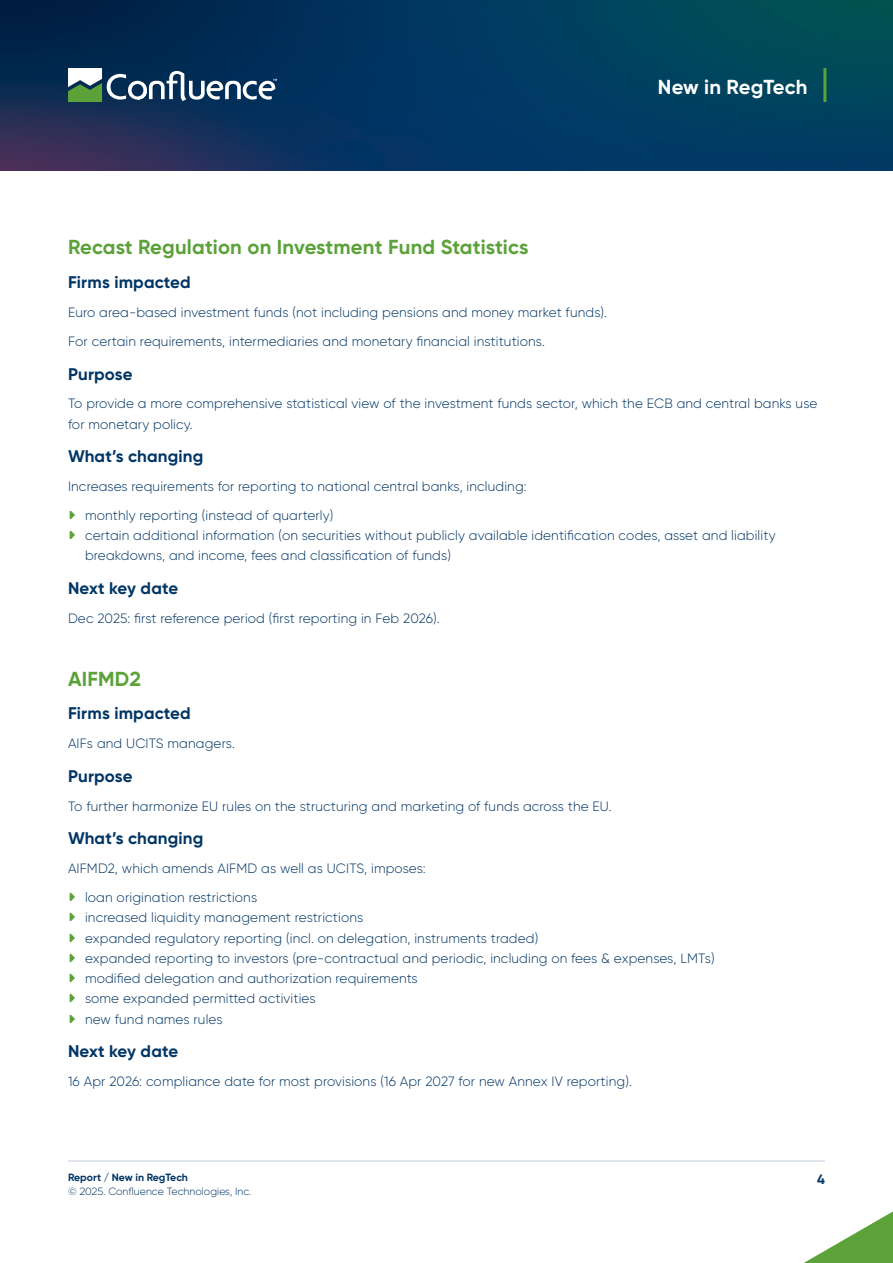
<style>
.page{position:relative;width:893px;height:1263px;background:#fff}
.page>*{position:absolute;margin:0;border:0;box-sizing:border-box;transform-origin:0 0}
.t1{font:700 20.25px "Gilroy";letter-spacing:.01em;color:#5ba239}
.t2{font:700 20.25px "Gilroy";letter-spacing:.005em;color:#fff}
.t3{font:700 16.8px "Gilroy";letter-spacing:.01em;color:#003564}
.t4{font:300 13.5px/20.2px "Gilroy";letter-spacing:.01em;color:#003564}
.t5{font:700 13.5px "Gilroy";color:#003564}
.t6{font:300 10.5px "Gilroy";color:#003564}
.t7{font:700 10.5px "Gilroy";color:#003564}
</style>
<div class="page">
<img style="left:0;top:0;width:893px;height:170px">
<svg style="left:68px;top:68px;width:209px;height:34px"></svg>
<hr style="left:823px;top:68px;width:3px;height:34px;background:#5ba239">
<svg style="left:804px;top:1211px;width:89px;height:52px"></svg>
<hr style="left:68px;top:1160px;width:757px;height:2px;background:#d7dfe9">
<h1 class="t2" style="left:658px;top:74px;width:151px">New in RegTech</h1>
<h1 class="t1" style="left:68px;top:235px;width:462px">Recast Regulation on Investment Fund Statistics</h1>
<p class="t3" style="left:68px;top:272px;width:124px">Firms impacted</p>
<p class="t4" style="left:68px;top:298px;width:541px;line-height:28.8px">Euro area-based investment funds (not including pensions and money market funds).<br>For certain requirements, intermediaries and monetary financial institutions.</p>
<p class="t3" style="left:68px;top:363px;width:66px">Purpose</p>
<p class="t4" style="left:68px;top:393px;width:751px">To provide a more comprehensive statistical view of the investment funds sector, which the ECB and central banks use for monetary policy.</p>
<p class="t3" style="left:68px;top:446px;width:137px">What’s changing</p>
<p class="t4" style="left:85px;top:472px;width:443px;line-height:28.8px;text-indent:-17px">Increases requirements for reporting to national central banks, including: monthly reporting (instead of quarterly)</p>
<p class="t4" style="left:85px;top:525px;width:692px">certain additional information (on securities without publicly available identification codes, asset and liability breakdowns, and income, fees and classification of funds)</p>
<p class="t3" style="left:68px;top:578px;width:112px">Next key date</p>
<p class="t4" style="left:68px;top:608px;width:373px">Dec 2025: first reference period (first reporting in Feb 2026).</p>
<h1 class="t1" style="left:68px;top:666px;width:75px">AIFMD2</h1>
<p class="t3" style="left:68px;top:703px;width:124px">Firms impacted</p>
<p class="t4" style="left:68px;top:733px;width:168px">AIFs and UCITS managers.</p>
<p class="t3" style="left:68px;top:765px;width:66px">Purpose</p>
<p class="t4" style="left:68px;top:796px;width:545px">To further harmonize EU rules on the structuring and marketing of funds across the EU.</p>
<p class="t3" style="left:68px;top:828px;width:137px">What’s changing</p>
<p class="t4" style="left:85px;top:854px;width:342px;line-height:28.8px;text-indent:-17px">AIFMD2, which amends AIFMD as well as UCITS, imposes: loan origination restrictions</p>
<p class="t4" style="left:85px;top:907px;width:631px">increased liquidity management restrictions<br>expanded regulatory reporting (incl. on delegation, instruments traded)<br>expanded reporting to investors (pre-contractual and periodic, including on fees &amp; expenses, LMTs) modified delegation and authorization requirements<br>some expanded permitted activities<br>new fund names rules</p>
<p class="t3" style="left:68px;top:1041px;width:112px">Next key date</p>
<p class="t4" style="left:68px;top:1071px;width:565px">16 Apr 2026: compliance date for most provisions (16 Apr 2027 for new Annex IV reporting).</p>
<p class="t7" style="left:68px;top:1171px;width:121px">Report / New in RegTech</p>
<p class="t5" style="left:817px;top:1171px;width:9px">4</p>
<p class="t6" style="left:68px;top:1185px;width:185px">© 2025. Confluence Technologies, Inc.</p>
</div>
